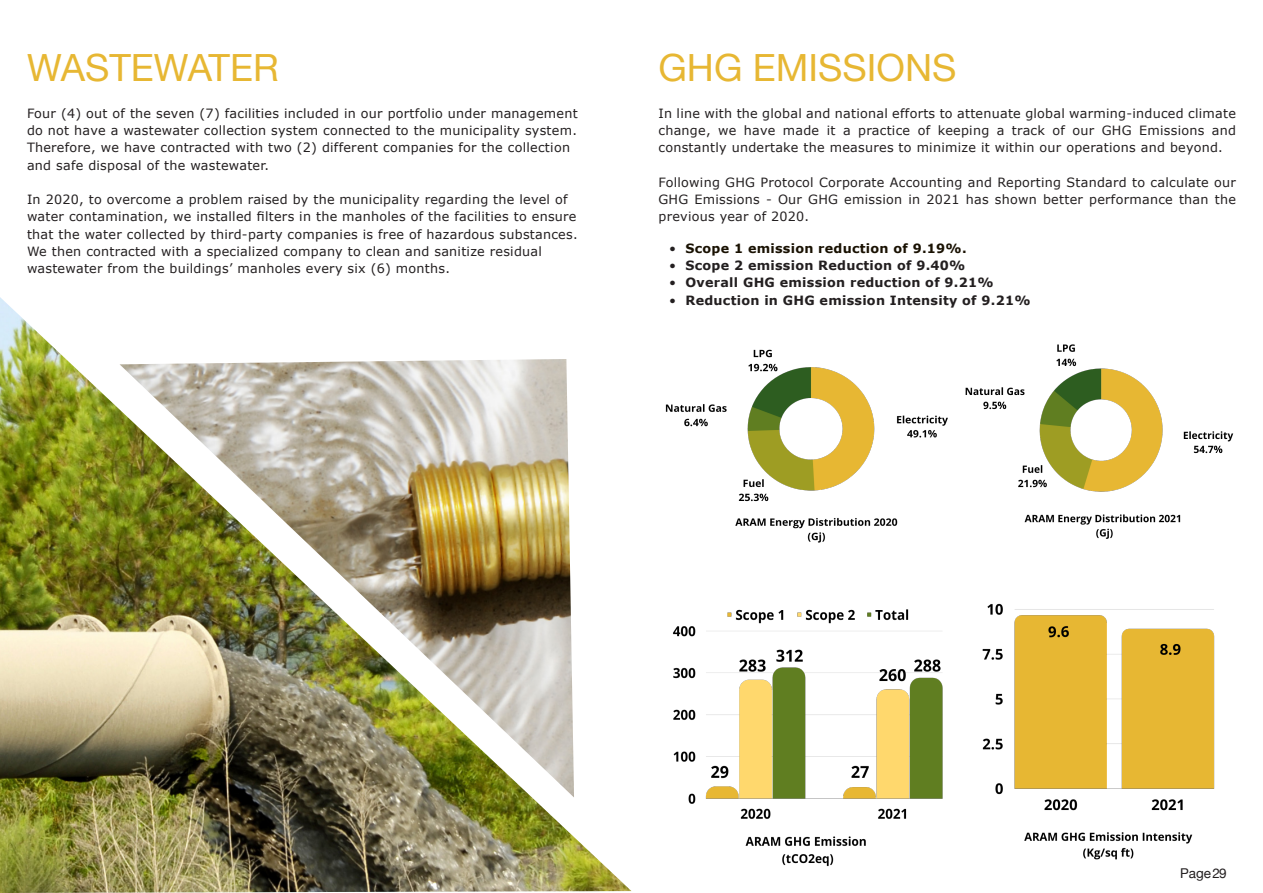
<style>
.page{position:relative;width:1263px;height:893px;background:#fff}
.page>*{position:absolute;margin:0;border:0;box-sizing:border-box;transform-origin:0 0}
.t1{font:37.5px "Helvetica Neue";color:#e7b733}
.t2{font:13.5px "Helvetica Neue";color:#231f20}
.t3{font:12.75px/17.2px "Verdana";letter-spacing:.02em;color:#231f20}
.t4{font:700 12.75px "Verdana";letter-spacing:.02em;color:#231f20}
.t5{font:700 12.75px "Verdana";letter-spacing:.02em;color:#191102}
.s1{font-weight:400;color:#231f20}
.s2{font-weight:400}
</style>
<div class="page">
<img style="left:965px;top:344px;width:269px;height:195px">
<img style="left:666px;top:349px;width:282px;height:194px">
<img style="left:673px;top:609px;width:270px;height:258px">
<img style="left:982px;top:603px;width:233px;height:257px">
<img style="left:0;top:297px;width:631px;height:596px">
<img style="left:120px;top:359px;width:454px;height:438px">
<p class="t1" style="left:27px;top:40px;width:253px">WASTEWATER</p>
<p class="t3" style="left:27px;top:105px;width:552px">Four (4) out of the seven (7) facilities included in our portfolio under management do not have a wastewater collection system connected to the municipality system.<br>Therefore, we have contracted with two (2) different companies for the collection and safe disposal of the wastewater.</p>
<p class="t3" style="left:27px;top:191px;width:552px">In 2020, to overcome a problem raised by the municipality regarding the level of water contamination, we installed filters in the manholes of the facilities to ensure that the water collected by third-party companies is free of hazardous substances.<br>We then contracted with a specialized company to clean and sanitize residual wastewater from the buildings’ manholes every six (6) months.</p>
<p class="t1" style="left:658px;top:40px;width:299px">GHG EMISSIONS</p>
<p class="t3" style="left:658px;top:105px;width:579px;text-align:justify">In line with the global and national efforts to attenuate global warming-induced climate change, we have made it a practice of keeping a track of our GHG Emissions and constantly undertake the measures to minimize it within our operations and beyond.</p>
<p class="t3" style="left:658px;top:174px;width:579px;text-align:justify">Following GHG Protocol Corporate Accounting and Reporting Standard to calculate our GHG Emissions - Our GHG emission in 2021 has shown better performance than the previous year of 2020.</p>
<p class="t5" style="left:669px;top:240px;width:299px"><span class="s1">•</span> Scope 1 emission reduction of 9.19%.</p>
<p class="t4" style="left:669px;top:257px;width:298px"><span class="s2">•</span> Scope 2 emission Reduction of 9.40%</p>
<p class="t4" style="left:669px;top:274px;width:326px"><span class="s2">•</span> Overall GHG emission reduction of 9.21%</p>
<p class="t4" style="left:669px;top:292px;width:363px"><span class="s2">•</span> Reduction in GHG emission Intensity of 9.21%</p>
<p class="t2" style="left:1180px;top:863px;width:48px">Page29</p>
</div>
